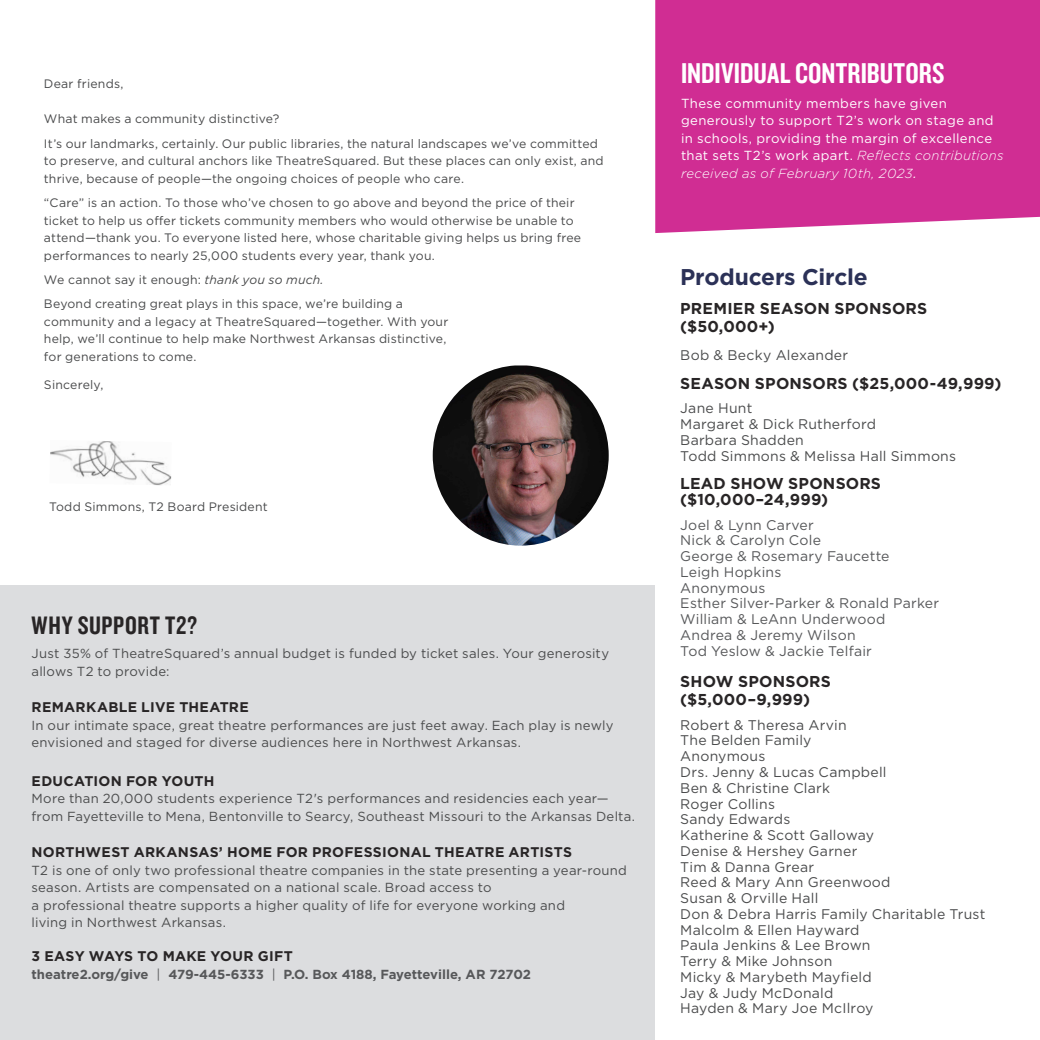
<style>
.page{position:relative;width:1040px;height:1040px;background:#fff}
.page>*{position:absolute;margin:0;border:0;box-sizing:border-box;transform-origin:0 0}
.t1{font:29.75px "Knockout HTF49 Liteweight";color:#fff}
.t2{font:26.25px "Knockout HTF49 Liteweight";letter-spacing:.025em;color:#282526}
.t3{font:700 22.75px "Gotham";letter-spacing:-.01em;color:#2b3157}
.t4{font:700 15.75px "Gotham";letter-spacing:.015em;color:#282526}
.t5{font:14px "Gotham";letter-spacing:.02em;color:#4b4c4d}
.t6{font:14px "Gotham";letter-spacing:.015em;color:#57585a}
.t7{font:700 14px "Gotham";letter-spacing:.02em;color:#282526}
.t8{font:13.12px/17.5px "Gotham";letter-spacing:.02em;color:#4b4c4d}
.t9{font:13.12px/17.5px "Gotham";letter-spacing:.03em;color:#fff}
.t10{font:700 13.12px "Gotham";color:#57585a}
.t11{font:12.25px/17.5px "Gotham";letter-spacing:.015em;color:#494a4b}
.s1{font-style:italic}
.s2{font-weight:400}
.s3{font-weight:300;font-style:italic}
</style>
<div class="page">
<img style="left:50px;top:441px;width:122px;height:44px">
<div style="left:655px;top:0;width:385px;height:233px;background:#d02d93"></div>
<div style="left:0;top:585px;width:654px;height:455px;background:#dcdddf"></div>
<img style="left:433px;top:365px;width:175px;height:180px">
<p class="t11" style="left:44px;top:75px;width:81px">Dear friends,</p>
<p class="t11" style="left:44px;top:110px;width:237px">What makes a community distinctive?</p>
<p class="t11" style="left:44px;top:134px;width:561px">It’s our landmarks, certainly. Our public libraries, the natural landscapes we’ve committed to preserve, and cultural anchors like TheatreSquared. But these places can only exist, and thrive, because of people—the ongoing choices of people who care.</p>
<p class="t11" style="left:44px;top:194px;width:538px">“Care” is an action. To those who’ve chosen to go above and beyond the price of their ticket to help us offer tickets community members who would otherwise be unable to attend—thank you. To everyone listed here, whose charitable giving helps us bring free performances to nearly 25,000 students every year, thank you.</p>
<p class="t11" style="left:44px;top:271px;width:281px">We cannot say it enough: <span class="s1">thank you so much.</span></p>
<p class="t11" style="left:44px;top:295px;width:406px">Beyond creating great plays in this space, we’re building a community and a legacy at TheatreSquared—together. With your help, we’ll continue to help make Northwest Arkansas distinctive, for generations to come.</p>
<p class="t11" style="left:44px;top:375px;width:61px">Sincerely,</p>
<p class="t11" style="left:49px;top:498px;width:220px">Todd Simmons, T2 Board President</p>
<p class="t2" style="left:32px;top:611px;width:167px">WHY SUPPORT T2?</p>
<p class="t8" style="left:32px;top:644px;width:579px">Just 35% of TheatreSquared’s annual budget is funded by ticket sales. Your generosity allows T2 to provide:</p>
<p class="t7" style="left:32px;top:699px;width:219px">REMARKABLE LIVE THEATRE</p>
<p class="t8" style="left:32px;top:716px;width:583px">In our intimate space, great theatre performances are just feet away. Each play is newly envisioned and staged for diverse audiences here in Northwest Arkansas.</p>
<p class="t7" style="left:32px;top:772px;width:184px">EDUCATION FOR YOUTH</p>
<p class="t8" style="left:32px;top:789px;width:605px">More than 20,000 students experience T2's performances and residencies each year— from Fayetteville to Mena, Bentonville to Searcy, Southeast Missouri to the Arkansas Delta.</p>
<p class="t7" style="left:32px;top:844px;width:542px">NORTHWEST ARKANSAS’ HOME FOR PROFESSIONAL THEATRE ARTISTS</p>
<p class="t8" style="left:32px;top:860px;width:597px">T2 is one of only two professional theatre companies in the state presenting a year-round season. Artists are compensated on a national scale. Broad access to</p>
<p class="t8" style="left:32px;top:895px;width:535px">a professional theatre supports a higher quality of life for everyone working and</p>
<p class="t8" style="left:32px;top:913px;width:196px">living in Northwest Arkansas.</p>
<p class="t7" style="left:32px;top:948px;width:263px">3 EASY WAYS TO MAKE YOUR GIFT</p>
<p class="t10" style="left:32px;top:966px;width:501px">theatre2.org/give <span class="s2">|</span> 479-445-6333 <span class="s2">|</span> P.O. Box 4188, Fayetteville, AR 72702</p>
<p class="t1" style="left:681px;top:58px;width:265px">INDIVIDUAL CONTRIBUTORS</p>
<p class="t9" style="left:681px;top:94px;width:324px">These community members have given generously to support T2’s work on stage and in schools, providing the margin of excellence that sets T2’s work apart. <span class="s3">Reflects contributions received as of February 10th, 2023</span><span class="s1">.</span></p>
<p class="t3" style="left:680px;top:264px;width:189px">Producers Circle</p>
<p class="t4" style="left:680px;top:299px;width:248px">PREMIER SEASON SPONSORS</p>
<p class="t4" style="left:680px;top:317px;width:96px">($50,000+)</p>
<p class="t5" style="left:680px;top:346px;width:169px">Bob &amp; Becky Alexander</p>
<p class="t4" style="left:680px;top:374px;width:323px">SEASON SPONSORS ($25,000-49,999)</p>
<p class="t5" style="left:680px;top:399px;width:74px">Jane Hunt</p>
<p class="t5" style="left:680px;top:415px;width:197px">Margaret &amp; Dick Rutherford</p>
<p class="t5" style="left:680px;top:431px;width:125px">Barbara Shadden</p>
<p class="t5" style="left:680px;top:446px;width:277px">Todd Simmons &amp; Melissa Hall Simmons</p>
<p class="t4" style="left:680px;top:475px;width:202px">LEAD SHOW SPONSORS</p>
<p class="t4" style="left:680px;top:490px;width:150px">($10,000–24,999)</p>
<p class="t6" style="left:680px;top:516px;width:135px">Joel &amp; Lynn Carver</p>
<p class="t6" style="left:680px;top:531px;width:142px">Nick &amp; Carolyn Cole</p>
<p class="t6" style="left:680px;top:547px;width:211px">George &amp; Rosemary Faucette</p>
<p class="t6" style="left:680px;top:563px;width:103px">Leigh Hopkins</p>
<p class="t6" style="left:680px;top:579px;width:87px">Anonymous</p>
<p class="t6" style="left:680px;top:594px;width:260px">Esther Silver-Parker &amp; Ronald Parker</p>
<p class="t6" style="left:680px;top:610px;width:207px">William &amp; LeAnn Underwood</p>
<p class="t6" style="left:680px;top:626px;width:177px">Andrea &amp; Jeremy Wilson</p>
<p class="t6" style="left:680px;top:642px;width:193px">Tod Yeslow &amp; Jackie Telfair</p>
<p class="t4" style="left:680px;top:672px;width:152px">SHOW SPONSORS</p>
<p class="t4" style="left:680px;top:690px;width:131px">($5,000–9,999)</p>
<p class="t5" style="left:680px;top:715px;width:168px">Robert &amp; Theresa Arvin</p>
<p class="t5" style="left:680px;top:731px;width:133px">The Belden Family</p>
<p class="t5" style="left:680px;top:747px;width:87px">Anonymous</p>
<p class="t5" style="left:680px;top:763px;width:208px">Drs. Jenny &amp; Lucas Campbell</p>
<p class="t5" style="left:680px;top:778px;width:151px">Ben &amp; Christine Clark</p>
<p class="t5" style="left:680px;top:794px;width:96px">Roger Collins</p>
<p class="t5" style="left:680px;top:810px;width:112px">Sandy Edwards</p>
<p class="t5" style="left:680px;top:826px;width:195px">Katherine &amp; Scott Galloway</p>
<p class="t5" style="left:680px;top:841px;width:179px">Denise &amp; Hershey Garner</p>
<p class="t5" style="left:680px;top:857px;width:135px">Tim &amp; Danna Grear</p>
<p class="t5" style="left:680px;top:873px;width:212px">Reed &amp; Mary Ann Greenwood</p>
<p class="t5" style="left:680px;top:889px;width:140px">Susan &amp; Orville Hall</p>
<p class="t5" style="left:680px;top:904px;width:307px">Don &amp; Debra Harris Family Charitable Trust</p>
<p class="t5" style="left:680px;top:920px;width:181px">Malcolm &amp; Ellen Hayward</p>
<p class="t5" style="left:680px;top:936px;width:192px">Paula Jenkins &amp; Lee Brown</p>
<p class="t5" style="left:680px;top:952px;width:154px">Terry &amp; Mike Johnson</p>
<p class="t5" style="left:680px;top:967px;width:193px">Micky &amp; Marybeth Mayfield</p>
<p class="t5" style="left:680px;top:983px;width:155px">Jay &amp; Judy McDonald</p>
<p class="t5" style="left:680px;top:999px;width:195px">Hayden &amp; Mary Joe McIlroy</p>
</div>
